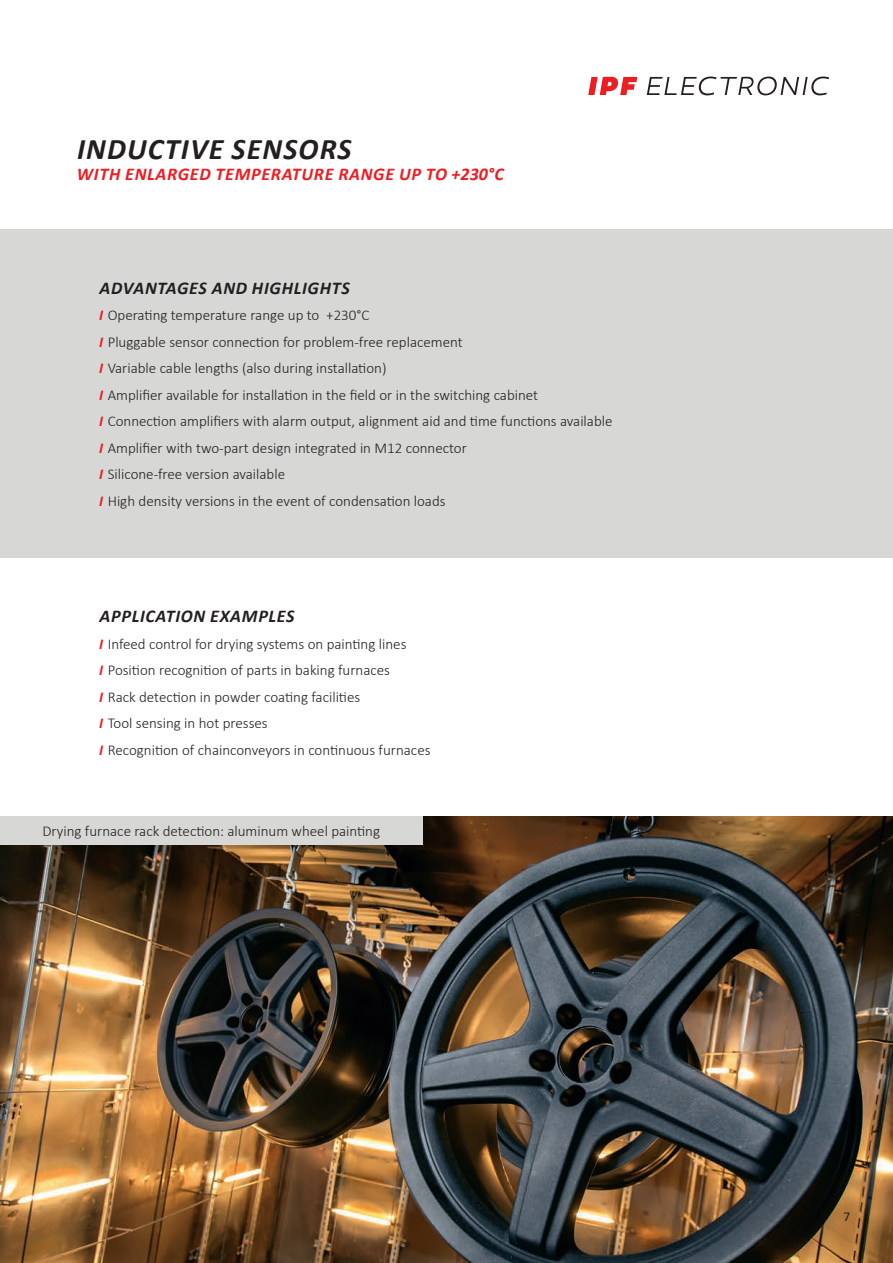
<style>
.page{position:relative;width:893px;height:1263px;background:#fff}
.page>*{position:absolute;margin:0;border:0;box-sizing:border-box;transform-origin:0 0}
.t1{font:italic 700 30px "Calibri";letter-spacing:.04em;color:#231f20}
.t2{font:italic 700 18px "Calibri";letter-spacing:.04em;color:#231f20}
.t3{font:italic 700 18px "Calibri";letter-spacing:.04em;color:#ee1d23}
.t4{font:300 15px/26.5px "Calibri";color:#231f20}
.t5{font:13.5px "Calibri";color:#231f20}
.s1{font-weight:700;font-style:italic;color:#ee1d23}
</style>
<div class="page">
<svg style="left:647px;top:77px;width:182px;height:18px"></svg>
<svg style="left:588px;top:77px;width:49px;height:18px"></svg>
<div style="left:0;top:230px;width:893px;height:328px;background:#d7d7d5"></div>
<img style="left:0;top:816px;width:893px;height:447px">
<div style="left:0;top:816px;width:423px;height:29px;background:#d7d7d5"></div>
<h1 class="t1" style="left:77px;top:127px;width:276px">INDUCTIVE SENSORS</h1>
<p class="t3" style="left:77px;top:161px;width:428px">WITH ENLARGED TEMPERATURE RANGE UP TO +230°C</p>
<p class="t2" style="left:100px;top:275px;width:252px">ADVANTAGES AND HIGHLIGHTS</p>
<p class="t4" style="left:99px;top:302px;width:515px"><span class="s1">I</span> Operating temperature range up to +230°C<br><span class="s1">I</span> Pluggable sensor connection for problem-free replacement<br><span class="s1">I</span> Variable cable lengths (also during installation)<br><span class="s1">I</span> Amplifier available for installation in the field or in the switching cabinet<br><span class="s1">I</span> Connection amplifiers with alarm output, alignment aid and time functions available <span class="s1">I</span> Amplifier with two-part design integrated in M12 connector<br><span class="s1">I</span> Silicone-free version available<br><span class="s1">I</span> High density versions in the event of condensation loads</p>
<p class="t2" style="left:100px;top:604px;width:197px">APPLICATION EXAMPLES</p>
<p class="t4" style="left:99px;top:630px;width:333px"><span class="s1">I</span> Infeed control for drying systems on painting lines<br><span class="s1">I</span> Position recognition of parts in baking furnaces<br><span class="s1">I</span> Rack detection in powder coating facilities<br><span class="s1">I</span> Tool sensing in hot presses<br><span class="s1">I</span> Recognition of chainconveyors in continuous furnaces</p>
<p class="t4" style="left:43px;top:818px;width:339px">Drying furnace rack detection: aluminum wheel painting</p>
<p class="t5" style="left:844px;top:1207px;width:8px">7</p>
</div>
